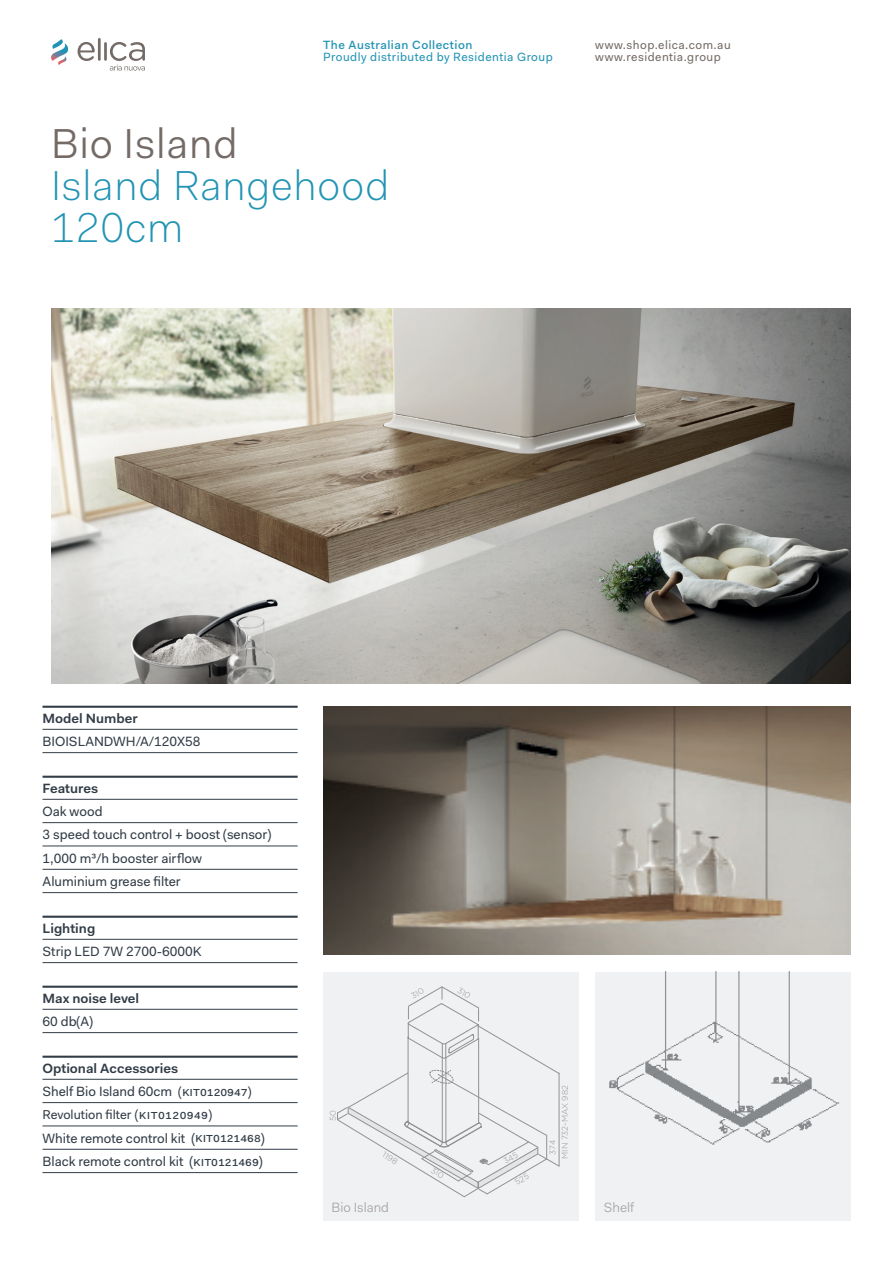
<style>
.page{position:relative;width:893px;height:1263px;background:#fff}
.page>*{position:absolute;margin:0;border:0;box-sizing:border-box;transform-origin:0 0}
.t1{font:300 42px "Fakt";letter-spacing:.02em;color:#2294b3}
.t2{font:42px "Fakt Blond";letter-spacing:.02em;color:#746b66}
.t3{font:13.5px "Fakt";color:#323d47}
.t4{font:600 13.5px "Fakt";color:#323d47}
.t5{font:13.5px "Fakt Blond";color:#a7a4a5}
.t6{font:12.9px "Fakt";color:#323d47}
.t7{font:12px "Fakt";letter-spacing:.04em;color:#746b66}
.t8{font:12px "Fakt";letter-spacing:.04em;color:#2294b3}
.t9{font:500 12px "Fakt";letter-spacing:.04em;color:#2294b3}
.t10{font:300 8.25px "Gotham";color:#909295}
.s1{font-size:12.9px}
.s2{font-size:13.5px}
</style>
<div class="page">
<svg style="left:78px;top:42px;width:17px;height:19px"></svg>
<hr style="left:98px;top:38px;width:3px;height:23px;background:#746b66">
<hr style="left:104px;top:42px;width:3px;height:19px;background:#746b66">
<svg style="left:51px;top:39px;width:17px;height:26px"></svg>
<svg style="left:110px;top:42px;width:35px;height:29px"></svg>
<div style="left:323px;top:972px;width:255px;height:248px;background:#f0f1f2"></div>
<div style="left:595px;top:972px;width:256px;height:248px;background:#f0f1f2"></div>
<hr style="left:43px;top:706px;width:255px;height:2px;background:#323d47">
<hr style="left:43px;top:729px;width:255px;height:1px;background:#323d47">
<hr style="left:43px;top:752px;width:255px;height:1px;background:#323d47">
<hr style="left:43px;top:776px;width:255px;height:2px;background:#323d47">
<hr style="left:43px;top:799px;width:255px;height:1px;background:#323d47">
<hr style="left:43px;top:822px;width:255px;height:1px;background:#323d47">
<hr style="left:43px;top:846px;width:255px;height:1px;background:#323d47">
<hr style="left:43px;top:869px;width:255px;height:1px;background:#323d47">
<hr style="left:43px;top:892px;width:255px;height:1px;background:#323d47">
<hr style="left:43px;top:916px;width:255px;height:2px;background:#323d47">
<hr style="left:43px;top:939px;width:255px;height:1px;background:#323d47">
<hr style="left:43px;top:962px;width:255px;height:1px;background:#323d47">
<hr style="left:43px;top:986px;width:255px;height:2px;background:#323d47">
<hr style="left:43px;top:1009px;width:255px;height:1px;background:#323d47">
<hr style="left:43px;top:1032px;width:255px;height:1px;background:#323d47">
<hr style="left:43px;top:1056px;width:255px;height:2px;background:#323d47">
<hr style="left:43px;top:1079px;width:255px;height:1px;background:#323d47">
<hr style="left:43px;top:1102px;width:255px;height:1px;background:#323d47">
<hr style="left:43px;top:1125px;width:255px;height:1px;background:#323d47">
<hr style="left:43px;top:1149px;width:255px;height:1px;background:#323d47">
<hr style="left:43px;top:1172px;width:255px;height:1px;background:#323d47">
<img style="left:51px;top:308px;width:799px;height:376px">
<img style="left:323px;top:706px;width:527px;height:249px">
<hr style="left:559px;top:1073px;width:1px;height:93px;background:#909295">
<img style="left:609px;top:972px;width:230px;height:173px">
<svg style="left:337px;top:986px;width:222px;height:211px"></svg>
<p class="t9" style="left:323px;top:38px;width:151px">The Australian Collection</p>
<p class="t7" style="left:595px;top:38px;width:137px">www.shop.elica.com.au</p>
<p class="t8" style="left:323px;top:50px;width:231px">Proudly distributed by Residentia Group</p>
<p class="t7" style="left:595px;top:50px;width:127px">www.residentia.group</p>
<p class="t2" style="left:51px;top:118px;width:188px">Bio Island</p>
<p class="t1" style="left:51px;top:160px;width:340px">Island Rangehood</p>
<p class="t1" style="left:51px;top:202px;width:134px">120cm</p>
<p class="t4" style="left:43px;top:710px;width:97px">Model Number</p>
<p class="t3" style="left:43px;top:733px;width:160px">BIOISLANDWH/A/120X58</p>
<p class="t4" style="left:43px;top:780px;width:57px">Features</p>
<p class="t3" style="left:43px;top:803px;width:62px">Oak wood</p>
<p class="t3" style="left:43px;top:826px;width:230px">3 speed touch control + boost (sensor)</p>
<p class="t3" style="left:43px;top:850px;width:161px">1,000 m³/h booster airflow</p>
<p class="t3" style="left:43px;top:873px;width:140px">Aluminium grease filter</p>
<p class="t4" style="left:43px;top:920px;width:54px">Lighting</p>
<p class="t3" style="left:43px;top:943px;width:160px">Strip LED 7W 2700-6000K</p>
<p class="t4" style="left:43px;top:990px;width:98px">Max noise level</p>
<p class="t3" style="left:43px;top:1013px;width:52px">60 db(A)</p>
<p class="t4" style="left:43px;top:1060px;width:137px">Optional Accessories</p>
<p class="t3" style="left:43px;top:1083px;width:210px">Shelf Bio Island 60cm <span class="s1">(</span>kit0120947<span class="s1">)</span></p>
<p class="t6" style="left:43px;top:1107px;width:171px">Revolution filter (<span class="s2">KIT0120949</span>)</p>
<p class="t3" style="left:43px;top:1130px;width:224px">White remote control kit (kit0121468)</p>
<p class="t3" style="left:43px;top:1153px;width:222px">Black remote control kit (kit0121469)</p>
<p class="t10" style="left:386px;top:1149px;width:17px;rotate:31deg">1198</p>
<p class="t10" style="left:328px;top:1121px;width:12px;rotate:-90deg">50</p>
<p class="t10" style="left:560px;top:1159px;width:75px;rotate:-90deg">MIN 732-MAX 982</p>
<p class="t10" style="left:547px;top:1155px;width:17px;rotate:-90deg">374</p>
<p class="t5" style="left:332px;top:1199px;width:59px">Bio Island</p>
<p class="t5" style="left:604px;top:1199px;width:32px">Shelf</p>
</div>
